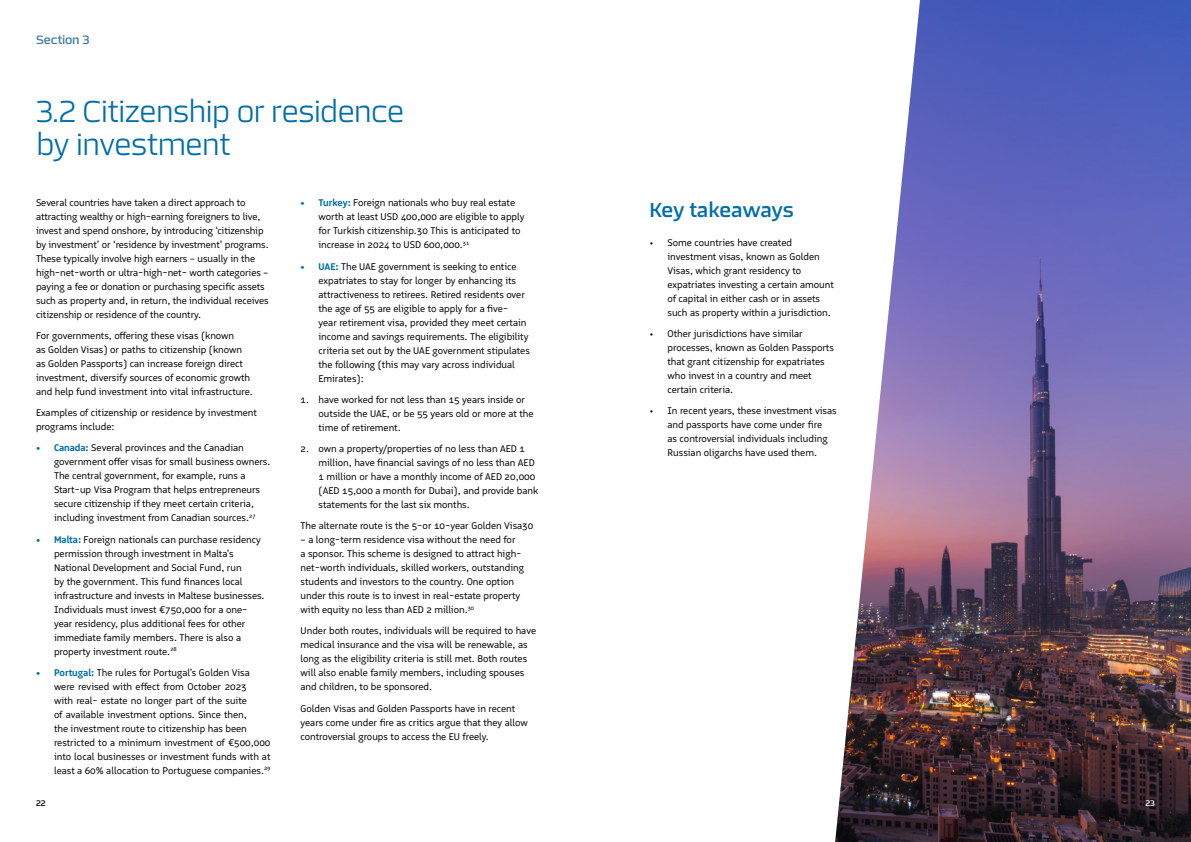
<style>
.page{position:relative;width:1191px;height:842px;background:#fff}
.page>*{position:absolute;margin:0;border:0;box-sizing:border-box;transform-origin:0 0}
.t1{font:300 30px/33px "Certo Sans";letter-spacing:-.025em;color:#006ea9}
.t2{font:20px "Certo Sans";letter-spacing:-.015em;color:#006ea9}
.t3{font:12px "Certo Sans";letter-spacing:-.01em;color:#437da0}
.t4{font:10px/14px "Logical";color:#000}
.t5{font:8px "Certo Sans";color:#000}
.t6{font:8px "Certo Sans";color:#fff}
.s1{font-weight:700;color:#006ea9}
</style>
<div class="page">
<img style="left:835px;top:0;width:356px;height:842px">
<p class="t3" style="left:36px;top:32px;width:55px">Section 3</p>
<h1 class="t1" style="left:36px;top:95px;width:370px">3.2 Citizenship or residence by investment</h1>
<p class="t4" style="left:36px;top:195px;width:234px">Several countries have taken a direct approach to attracting wealthy or high-earning foreigners to live, invest and spend onshore, by introducing ‘citizenship by investment’ or ‘residence by investment’ programs.<br>These typically involve high earners – usually in the high-net-worth or ultra-high-net- worth categories – paying a fee or donation or purchasing specific assets such as property and, in return, the individual receives citizenship or residence of the country.</p>
<p class="t4" style="left:36px;top:328px;width:218px">For governments, offering these visas (known<br>as Golden Visas) or paths to citizenship (known as Golden Passports) can increase foreign direct investment, diversify sources of economic growth and help fund investment into vital infrastructure.</p>
<p class="t4" style="left:36px;top:406px;width:222px">Examples of citizenship or residence by investment programs include:</p>
<p class="t4" style="left:54px;top:441px;width:218px;text-indent:-18px"><span class="s1">• Canada:</span> Several provinces and the Canadian government offer visas for small business owners.<br>The central government, for example, runs a Start-up Visa Program that helps entrepreneurs secure citizenship if they meet certain criteria, including investment from Canadian sources.<sup>27</sup></p>
<p class="t4" style="left:54px;top:532px;width:212px;text-indent:-18px"><span class="s1">• Malta:</span> Foreign nationals can purchase residency permission through investment in Malta’s National Development and Social Fund, run<br>by the government. This fund finances local infrastructure and invests in Maltese businesses.<br>Individuals must invest €750,000 for a one&shy;year residency, plus additional fees for other immediate family members. There is also a property investment route.<sup>28</sup></p>
<p class="t4" style="left:54px;top:665px;width:218px;text-indent:-18px"><span class="s1">• Portugal:</span> The rules for Portugal’s Golden Visa were revised with effect from October 2023<br>with real- estate no longer part of the suite<br>of available investment options. Since then,<br>the investment route to citizenship has been restricted to a minimum investment of €500,000 into local businesses or investment funds with at least a 60% allocation to Portuguese companies.<sup>29</sup></p>
<p class="t4" style="left:318px;top:196px;width:207px;text-indent:-18px"><span class="s1">• Turkey:</span> Foreign nationals who buy real estate worth at least USD 400,000 are eligible to apply for Turkish citizenship.30 This is anticipated to increase in 2024 to USD 600,000.<sup>31</sup></p>
<p class="t4" style="left:318px;top:259px;width:213px;text-indent:-18px"><span class="s1">• UAE:</span> The UAE government is seeking to entice expatriates to stay for longer by enhancing its attractiveness to retirees. Retired residents over the age of 55 are eligible to apply for a five-<br>year retirement visa, provided they meet certain income and savings requirements. The eligibility criteria set out by the UAE government stipulates the following (this may vary across individual Emirates):</p>
<p class="t4" style="left:318px;top:392px;width:216px;text-indent:-18px">1. have worked for not less than 15 years inside or outside the UAE, or be 55 years old or more at the time of retirement.</p>
<p class="t4" style="left:318px;top:442px;width:221px;text-indent:-18px">2. own a property/properties of no less than AED 1 million, have financial savings of no less than AED 1 million or have a monthly income of AED 20,000 (AED 15,000 a month for Dubai), and provide bank statements for the last six months.</p>
<p class="t4" style="left:300px;top:519px;width:234px">The alternate route is the 5-or 10-year Golden Visa30</p>
<p class="t4" style="left:300px;top:533px;width:225px">– a long-term residence visa without the need for<br>a sponsor. This scheme is designed to attract high&shy;net-worth individuals, skilled workers, outstanding students and investors to the country. One option under this route is to invest in real-estate property with equity no less than AED 2 million.<sup>30</sup></p>
<p class="t4" style="left:300px;top:624px;width:237px">Under both routes, individuals will be required to have medical insurance and the visa will be renewable, as long as the eligibility criteria is still met. Both routes will also enable family members, including spouses and children, to be sponsored.</p>
<p class="t4" style="left:300px;top:701px;width:229px">Golden Visas and Golden Passports have in recent years come under fire as critics argue that they allow controversial groups to access the EU freely.</p>
<p class="t5" style="left:36px;top:798px;width:11px">22</p>
<h2 class="t2" style="left:649px;top:197px;width:146px">Key takeaways</h2>
<p class="t4" style="left:667px;top:235px;width:168px;text-indent:-18px">• Some countries have created investment visas, known as Golden Visas, which grant residency to expatriates investing a certain amount of capital in either cash or in assets such as property within a jurisdiction.</p>
<p class="t4" style="left:667px;top:326px;width:168px;text-indent:-18px">• Other jurisdictions have similar processes, known as Golden Passports that grant citizenship for expatriates who invest in a country and meet certain criteria.</p>
<p class="t4" style="left:667px;top:404px;width:171px;text-indent:-18px">• In recent years, these investment visas and passports have come under fire<br>as controversial individuals including Russian oligarchs have used them.</p>
<p class="t6" style="left:1145px;top:798px;width:11px">23</p>
</div>
